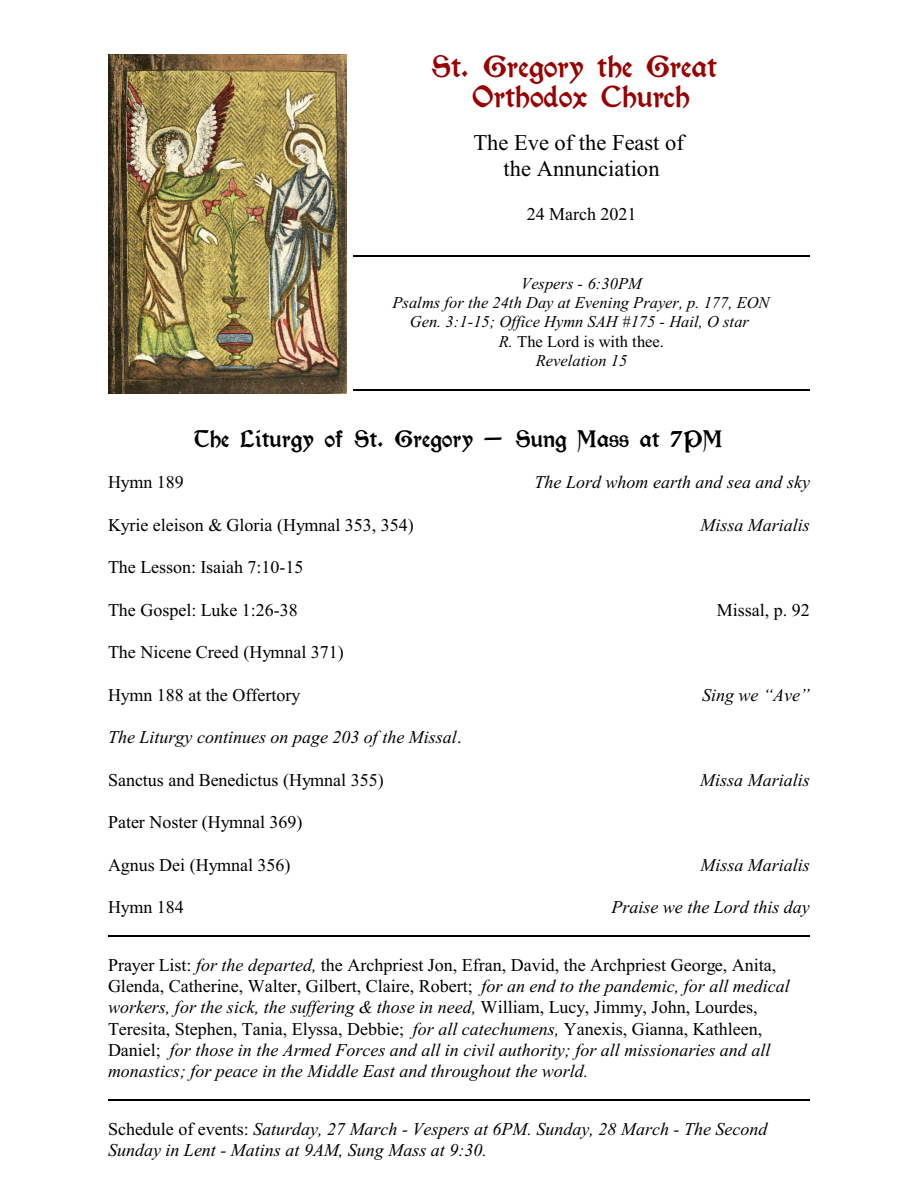
<style>
.page{position:relative;width:918px;height:1188px;background:#fff}
.page>*{position:absolute;margin:0;border:0;box-sizing:border-box;transform-origin:0 0}
.t1{font:27px/29.8px "Kelmscott";color:#900;text-align:center}
.t2{font:22.5px/26.4px "Times New Roman";color:#000;text-align:center}
.t3{font:21px "Kelmscott";color:#000}
.t4{font:italic 18px/21.3px "Times New Roman";color:#000}
.t5{font:18px "Times New Roman";color:#000}
.t6{font:italic 16.5px/19.5px "Times New Roman";color:#000;text-align:center}
.s1{font-style:normal}
</style>
<div class="page">
<img style="left:108px;top:55px;width:238px;height:339px">
<hr style="left:353px;top:256px;width:457px;height:1px;background:#000">
<hr style="left:353px;top:390px;width:457px;height:1px;background:#000">
<hr style="left:108px;top:935px;width:702px;height:1px;background:#000">
<hr style="left:108px;top:1099px;width:702px;height:1px;background:#000">
<h1 class="t1" style="left:432px;top:54px;width:287px">St. Gregory the Great<br>Orthodox Church</h1>
<p class="t2" style="left:474px;top:131px;width:212px">The Eve of the Feast of the Annunciation</p>
<p class="t5" style="left:527px;top:207px;width:111px">24 March 2021</p>
<p class="t6" style="left:393px;top:275px;width:379px">Vespers - 6:30PM<br>Psalms for the 24th Day at Evening Prayer, p. 177, EON<br>Gen. 3:1-15; Office Hymn SAH #175 - Hail, O star<br>R. <span class="s1">The Lord is with thee.<br></span>Revelation 15</p>
<p class="t3" style="left:195px;top:429px;width:530px">The Liturgy of St. Gregory - Sung Mass at 7PM</p>
<p class="t5" style="left:108px;top:476px;width:77px">Hymn 189</p>
<p class="t4" style="left:535px;top:473px;width:277px">The Lord whom earth and sea and sky</p>
<p class="t5" style="left:108px;top:518px;width:307px">Kyrie eleison &amp; Gloria (Hymnal 353, 354)</p>
<p class="t4" style="left:700px;top:516px;width:111px">Missa Marialis</p>
<p class="t5" style="left:108px;top:561px;width:197px">The Lesson: Isaiah 7:10-15</p>
<p class="t5" style="left:108px;top:603px;width:191px">The Gospel: Luke 1:26-38</p>
<p class="t5" style="left:717px;top:603px;width:95px">Missal, p. 92</p>
<p class="t5" style="left:108px;top:646px;width:237px">The Nicene Creed (Hymnal 371)</p>
<p class="t5" style="left:108px;top:688px;width:194px">Hymn 188 at the Offertory</p>
<p class="t4" style="left:702px;top:686px;width:109px">Sing we “Ave”</p>
<p class="t4" style="left:108px;top:728px;width:355px">The Liturgy continues on page 203 of the Missal<span class="s1">.</span></p>
<p class="t5" style="left:108px;top:773px;width:277px">Sanctus and Benedictus (Hymnal 355)</p>
<p class="t4" style="left:700px;top:771px;width:111px">Missa Marialis</p>
<p class="t5" style="left:108px;top:816px;width:196px">Pater Noster (Hymnal 369)</p>
<p class="t5" style="left:108px;top:858px;width:184px">Agnus Dei (Hymnal 356)</p>
<p class="t4" style="left:700px;top:856px;width:111px">Missa Marialis</p>
<p class="t5" style="left:108px;top:901px;width:77px">Hymn 184</p>
<p class="t4" style="left:611px;top:898px;width:200px">Praise we the Lord this day</p>
<p class="t4" style="left:108px;top:956px;width:683px"><span class="s1">Prayer List:</span> for the departed, <span class="s1">the Archpriest Jon, Efran, David, the Archpriest George, Anita, Glenda, Catherine, Walter, Gilbert, Claire, Robert;</span> for an end to the pandemic, for all medical workers, for the sick, the suffering &amp; those in need, <span class="s1">William, Lucy, Jimmy, John, Lourdes, Teresita, Stephen, Tania, Elyssa, Debbie;</span> for all catechumens, <span class="s1">Yanexis, Gianna, Kathleen, Daniel;</span> for those in the Armed Forces and all in civil authority; for all missionaries and all monastics; for peace in the Middle East and throughout the world.</p>
<p class="t4" style="left:108px;top:1120px;width:661px"><span class="s1">Schedule of events:</span> Saturday, 27 March - Vespers at 6PM. Sunday, 28 March - The Second<br>Sunday in Lent - Matins at 9AM, Sung Mass at 9:30.</p>
</div>
